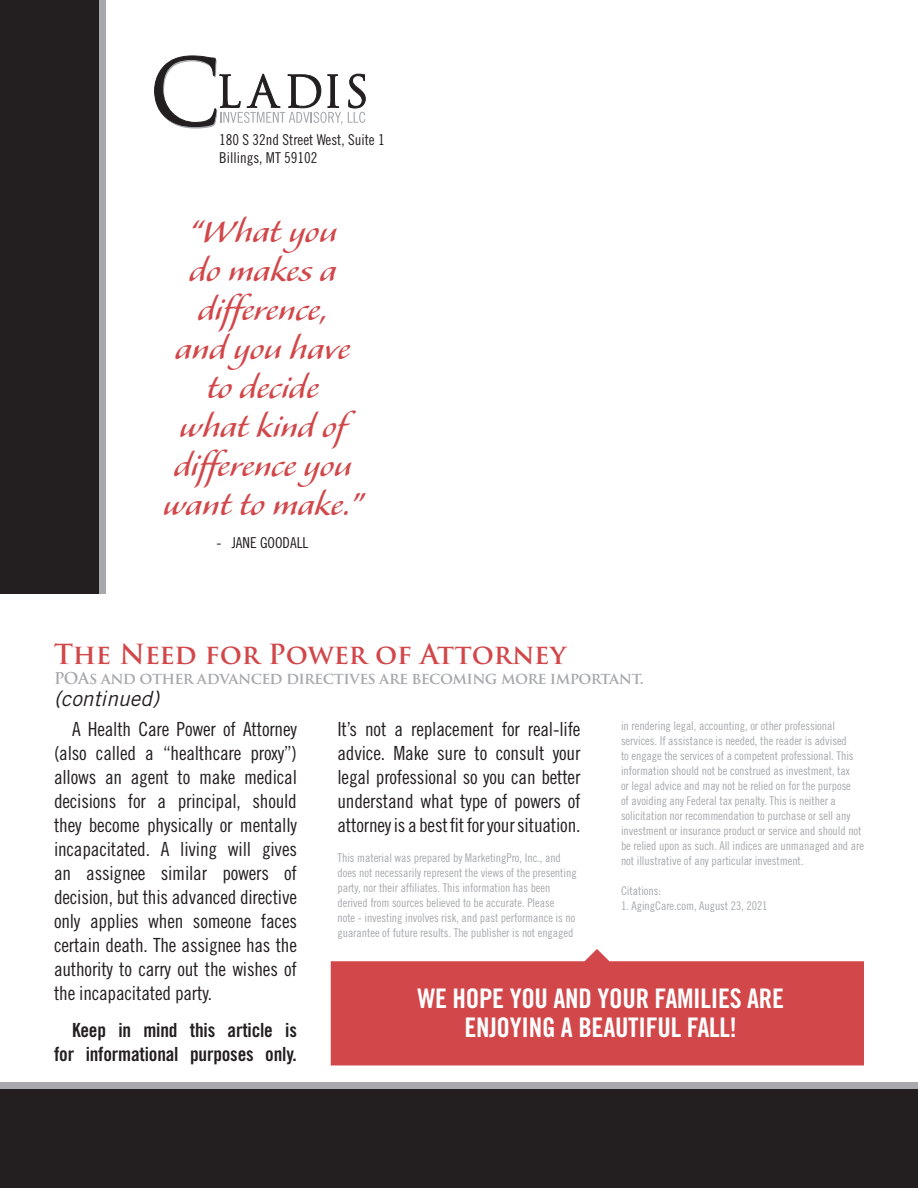
<style>
.page{position:relative;width:918px;height:1188px;background:#fff}
.page>*{position:absolute;margin:0;border:0;box-sizing:border-box;transform-origin:0 0}
.t1{font:39px/39px "Alexa Std";color:#d1474a;text-align:center}
.t2{font:27px/28.5px "Trade Gothic LT Std Bd Cn 20";letter-spacing:-.01em;color:#fff;text-align:center}
.t3{font:600 27px "Trajan Pro 3";letter-spacing:-.01em;color:#d1474a}
.t4{font:italic 21px "Trade Gothic LT Std";color:#231f20}
.t5{font:19.5px/24px "Trade Gothic LT Std Cn 18";letter-spacing:-.01em;color:#231f20;text-align:justify}
.t6{font:19.5px/24px "Trade Gothic LT Std Bd Cn 20";letter-spacing:-.01em;color:#231f20;text-align:right}
.t7{font:600 15.9px "Trajan Pro 3";letter-spacing:-.04em;color:#a7a9ac}
.t8{font:15px/18px "Trade Gothic Cond Eighteen";color:#231f20}
.t9{font:15px "Trade Gothic LT Std Cn 18";color:#231f20}
.t10{font:12px/15px "Trade Gothic LT Std Cn 18";letter-spacing:-.005em;color:#a7a9ac}
</style>
<div class="page">
<div style="left:0;top:1082px;width:918px;height:8px;background:#a7a9ac"></div>
<svg style="left:154px;top:56px;width:188px;height:72px"></svg>
<svg style="left:348px;top:74px;width:17px;height:49px"></svg>
<div style="left:0;top:1090px;width:918px;height:98px;background:#231f20"></div>
<div style="left:98px;top:0;width:8px;height:594px;background:#a7a9ac"></div>
<div style="left:0;top:0;width:98px;height:594px;background:#231f20"></div>
<svg style="left:331px;top:949px;width:533px;height:116px;background:#d55a5c"></svg>
<p class="t8" style="left:219px;top:131px;width:167px">180 S 32nd Street West, Suite 1<br>Billings, MT 59102</p>
<p class="t1" style="left:163px;top:214px;width:201px">“What you<br>do makes a difference,<br>and you have to decide<br>what kind of difference you want to make.”</p>
<p class="t9" style="left:216px;top:534px;width:94px">- JANE GOODALL</p>
<p class="t3" style="left:54px;top:635px;width:514px">The Need for Power of Attorney</p>
<p class="t7" style="left:54px;top:666px;width:591px">POAs and other advanced directives are becoming more important.</p>
<p class="t4" style="left:54px;top:686px;width:107px">(continued)</p>
<p class="t5" style="left:54px;top:717px;width:245px;text-indent:18px">A Health Care Power of Attorney (also called a “healthcare proxy”) allows an agent to make medical decisions for a principal, should they become physically or mentally incapacitated. A living will gives an assignee similar powers of decision, but this advanced directive only applies when someone faces certain death. The assignee has the authority to carry out the wishes of the incapacitated party.</p>
<p class="t6" style="left:54px;top:1018px;width:245px">Keep in mind this article is for informational purposes only.</p>
<p class="t5" style="left:338px;top:717px;width:245px">It’s not a replacement for real-life advice. Make sure to consult your legal professional so you can better understand what type of powers of attorney is a best fit for your situation.</p>
<p class="t10" style="left:338px;top:850px;width:241px">This material was prepared by MarketingPro, Inc., and does not necessarily represent the views of the presenting party, nor their affiliates. This information has been derived from sources believed to be accurate. Please<br>note - investing involves risk, and past performance is no guarantee of future results. The publisher is not engaged</p>
<p class="t10" style="left:621px;top:718px;width:245px">in rendering legal, accounting, or other professional services. If assistance is needed, the reader is advised<br>to engage the services of a competent professional. This information should not be construed as investment, tax<br>or legal advice and may not be relied on for the purpose<br>of avoiding any Federal tax penalty. This is neither a solicitation nor recommendation to purchase or sell any investment or insurance product or service and should not be relied upon as such. All indices are unmanaged and are not illustrative of any particular investment.</p>
<p class="t10" style="left:621px;top:883px;width:42px">Citations:</p>
<p class="t10" style="left:621px;top:898px;width:148px">1. AgingCare.com, August 23, 2021</p>
<p class="t2" style="left:417px;top:984px;width:368px">WE HOPE YOU AND YOUR FAMILIES ARE<br>ENJOYING A BEAUTIFUL FALL!</p>
</div>
